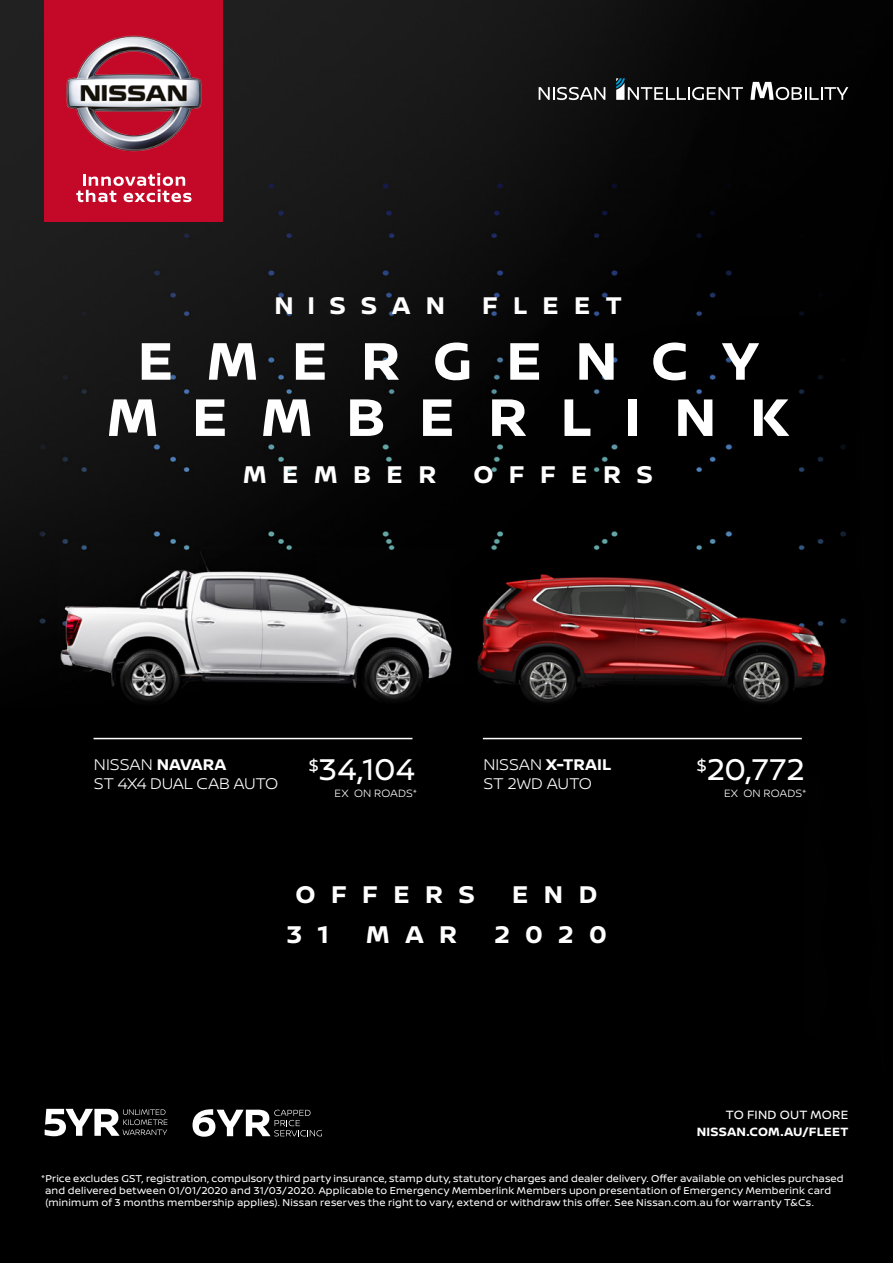
<style>
.page{position:relative;width:893px;height:1263px;background:#fff}
.page>*{position:absolute;margin:0;border:0;box-sizing:border-box;transform-origin:0 0}
.t1{font:700 56.25px/56.2px "Nissan Brand";letter-spacing:.6em;color:#fff;text-align:center}
.t2{font:31.95px "Nissan Brand";letter-spacing:-.005em;color:#fff}
.t3{font:700 25.8px "Nissan Brand";letter-spacing:.605em;color:#fff}
.t4{font:700 25.65px "Nissan Brand";letter-spacing:.595em;color:#fff}
.t5{font:300 16.5px/19.5px "Nissan Brand";color:#fff}
.t6{font:700 12.75px/16.8px "Nissan Brand";letter-spacing:.015em;color:#fff;text-align:right}
.t7{font:300 11.25px "Nissan Brand";letter-spacing:.015em;color:#fff}
.t8{font:10.5px/12px "Nissan Brand";letter-spacing:.015em;color:#fff}
.s1{font-weight:700}
.s2{font-weight:400}
</style>
<div class="page">
<img style="left:0;top:0;width:893px;height:1263px">
<hr style="left:94px;top:738px;width:318px;height:1px;background:#fff">
<hr style="left:483px;top:738px;width:319px;height:1px;background:#fff">
<div style="left:45px;top:0;width:178px;height:221px;background:#c40928"></div>
<svg style="left:76px;top:173px;width:116px;height:29px"></svg>
<img style="left:66px;top:35px;width:136px;height:117px">
<svg style="left:45px;top:1109px;width:122px;height:27px"></svg>
<svg style="left:193px;top:1109px;width:129px;height:28px"></svg>
<svg style="left:539px;top:87px;width:66px;height:13px"></svg>
<svg style="left:750px;top:82px;width:98px;height:18px"></svg>
<svg style="left:616px;top:78px;width:127px;height:22px"></svg>
<p class="t4" style="left:274px;top:287px;width:172px">NISSAN</p>
<p class="t4" style="left:482px;top:287px;width:141px">FLEET</p>
<p class="t1" style="left:107px;top:330px;width:684px">EMERGENCY<br>MEMBERLINK</p>
<p class="t3" style="left:243px;top:456px;width:195px">MEMBER</p>
<p class="t3" style="left:473px;top:456px;width:181px">OFFERS</p>
<p class="t2" style="left:309px;top:746px;width:108px"><sup>$</sup>34,104</p>
<p class="t7" style="left:335px;top:785px;width:84px">EX ON ROADS*</p>
<p class="t5" style="left:94px;top:754px;width:186px">NISSAN <span class="s1">NAVARA<br></span>ST 4X4 DUAL CAB AUTO</p>
<p class="t5" style="left:483px;top:754px;width:129px">NISSAN <span class="s1">X-TRAIL<br></span>ST 2WD AUTO</p>
<p class="t3" style="left:295px;top:876px;width:181px">OFFERS</p>
<p class="t3" style="left:512px;top:876px;width:87px">END</p>
<p class="t3" style="left:286px;top:916px;width:45px">3 1</p>
<p class="t3" style="left:366px;top:916px;width:92px">MAR</p>
<p class="t3" style="left:494px;top:916px;width:114px">2020</p>
<p class="t2" style="left:697px;top:746px;width:109px"><sup>$</sup>20,772</p>
<p class="t7" style="left:724px;top:785px;width:84px">EX ON ROADS*</p>
<p class="t6" style="left:697px;top:1106px;width:153px"><span class="s2">TO FIND OUT MORE<br></span>NISSAN.COM.AU/FLEET</p>
<p class="t8" style="left:45px;top:1172px;width:800px;text-indent:-4px">*Price excludes GST, registration, compulsory third party insurance, stamp duty, statutory charges and dealer delivery. Offer available on vehicles purchased and delivered between 01/01/2020 and 31/03/2020. Applicable to Emergency Memberlink Members upon presentation of Emergency Memberink card (minimum of 3 months membership applies). Nissan reserves the right to vary, extend or withdraw this offer. See Nissan.com.au for warranty T&amp;Cs.</p>
</div>
